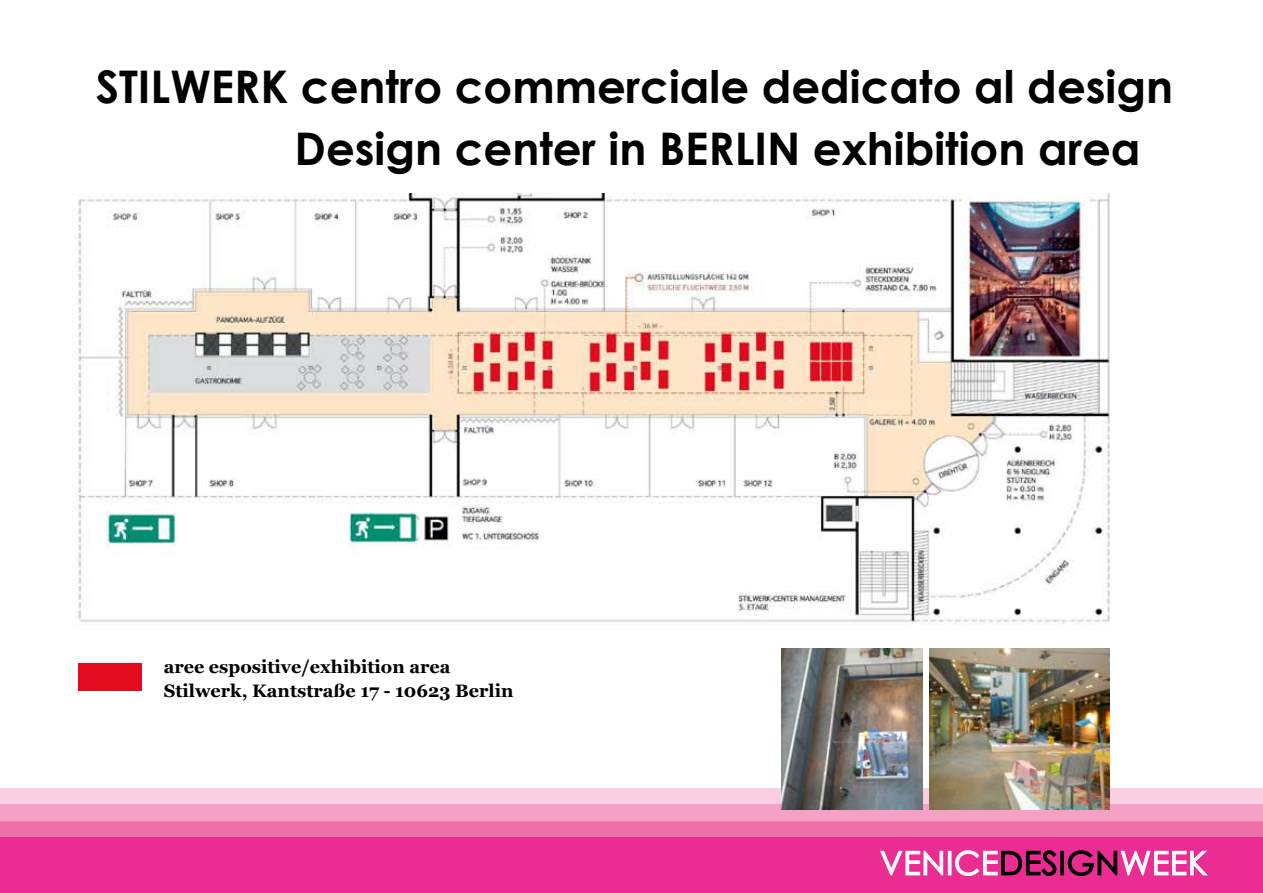
<style>
.page{position:relative;width:1263px;height:893px;background:#fff}
.page>*{position:absolute;margin:0;border:0;box-sizing:border-box;transform-origin:0 0}
.t1{font:700 45px "Century Gothic";color:#000}
.t2{font:32.4px "Century Gothic";letter-spacing:.02em;color:#fff}
.t3{font:700 18px/24px "Georgia";color:#000}
.s1{color:#000}
</style>
<div class="page">
<div style="left:0;top:789px;width:1263px;height:104px;background:#facfe2"></div>
<div style="left:0;top:804px;width:1263px;height:89px;background:#f5a0c5"></div>
<svg style="left:0;top:821px;width:1263px;height:17px;background:#ee6ca7"></svg>
<div style="left:0;top:838px;width:1263px;height:55px;background:#eb2d93"></div>
<svg style="left:880px;top:850px;width:64px;height:26px"></svg>
<div style="left:948px;top:851px;width:3px;height:24px;border:1px solid #fff"></div>
<svg style="left:955px;top:850px;width:102px;height:26px"></svg>
<div style="left:1060px;top:851px;width:4px;height:24px;border:1px solid #000"></div>
<svg style="left:1067px;top:850px;width:141px;height:26px"></svg>
<img style="left:72px;top:194px;width:1038px;height:431px">
<div style="left:78px;top:663px;width:64px;height:28px;background:#e30c1e"></div>
<img style="left:781px;top:649px;width:141px;height:161px">
<img style="left:929px;top:649px;width:180px;height:161px">
<p class="t1" style="left:96px;top:52px;width:1079px">STILWERK centro commerciale dedicato al design</p>
<p class="t1" style="left:294px;top:114px;width:847px">Design center in BERLIN exhibition area</p>
<p class="t3" style="left:164px;top:653px;width:351px">aree espositive/exhibition area<br>Stilwerk, Kantstraße 17 - 10623 Berlin</p>
<p class="t2" style="left:880px;top:840px;width:328px">VENICE<span class="s1">DESIGN</span>WEEK</p>
</div>
